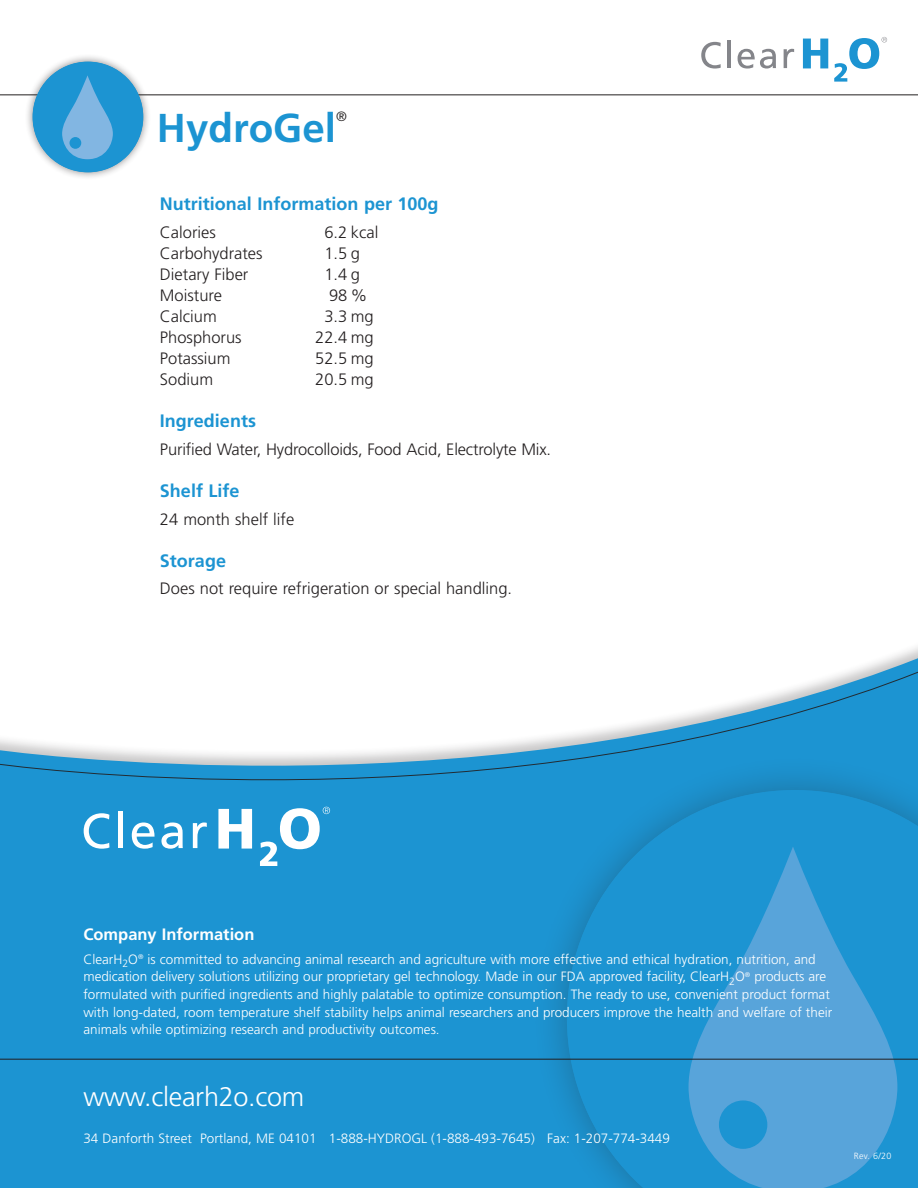
<style>
.page{position:relative;width:918px;height:1188px;background:#fff}
.page>*{position:absolute;margin:0;border:0;box-sizing:border-box;transform-origin:0 0}
.t1{font:700 40.35px "Frutiger";color:#1c94d2}
.nutritional_tabbed{font:300 27px "Frutiger";letter-spacing:-.01em;color:#fff}
.para_body_copy{font:700 18px "Frutiger";color:#1c94d2}
.nutritional_tabbed-2{font:700 18px "Frutiger";color:#1c94d2}
.bulleted_list{font:300 16.5px "Frutiger";color:#231f20}
.para_body_copy-2{font:300 16.5px "Frutiger";color:#231f20}
.nutritional_tabbed-3{font:300 16.5px "Frutiger";letter-spacing:-.01em;color:#231f20}
.para_body_copy-3{font:700 16.5px "Frutiger";color:#fff}
.para_body_copy-4{font:300 13.5px/17.5px "Frutiger";color:#fff}
.t2{font:300 13.5px "Frutiger";color:#231f20}
.bulleted_list-2{font:300 9px "Frutiger";color:#fff}
</style>
<div class="page">
<hr style="left:0;top:94px;width:918px;height:1px;background:#231f20">
<div style="left:24px;top:53px;width:127px;height:127px;background:#231f20;opacity:.5"></div>
<div style="left:33px;top:62px;width:110px;height:110px;background:#1c94d2;border-radius:50%"></div>
<svg style="left:62px;top:75px;width:51px;height:84px"></svg>
<svg style="left:0;top:665px;width:918px;height:523px;background:#41a3d7"></svg>
<svg style="left:218px;top:809px;width:34px;height:40px"></svg>
<svg style="left:84px;top:813px;width:25px;height:36px"></svg>
<div style="left:118px;top:811px;width:5px;height:37px;background:#fff"></div>
<svg style="left:132px;top:823px;width:23px;height:26px"></svg>
<svg style="left:161px;top:823px;width:22px;height:26px"></svg>
<svg style="left:193px;top:823px;width:14px;height:25px"></svg>
<svg style="left:260px;top:807px;width:70px;height:59px"></svg>
<svg style="left:803px;top:39px;width:25px;height:29px"></svg>
<svg style="left:701px;top:42px;width:20px;height:27px"></svg>
<hr style="left:727px;top:40px;width:4px;height:28px;background:#84858a">
<svg style="left:738px;top:49px;width:38px;height:20px"></svg>
<svg style="left:784px;top:49px;width:10px;height:19px"></svg>
<svg style="left:834px;top:37px;width:53px;height:45px"></svg>
<p class="t1" style="left:157px;top:105px;width:181px">HydroGel</p>
<p class="t2" style="left:336px;top:109px;width:12px">®</p>
<p class="para_body_copy" style="left:160px;top:194px;width:280px">Nutritional Information per 100g</p>
<p class="bulleted_list" style="left:160px;top:223px;width:57px">Calories</p>
<p class="bulleted_list" style="left:324px;top:223px;width:55px">6.2 kcal</p>
<p class="bulleted_list" style="left:160px;top:244px;width:104px">Carbohydrates</p>
<p class="bulleted_list" style="left:324px;top:244px;width:37px">1.5 g</p>
<p class="bulleted_list" style="left:160px;top:265px;width:90px">Dietary Fiber</p>
<p class="bulleted_list" style="left:324px;top:265px;width:37px">1.4 g</p>
<p class="bulleted_list" style="left:160px;top:286px;width:64px">Moisture</p>
<p class="bulleted_list" style="left:329px;top:286px;width:40px">98%</p>
<p class="bulleted_list" style="left:160px;top:307px;width:58px">Calcium</p>
<p class="bulleted_list" style="left:324px;top:307px;width:51px">3.3 mg</p>
<p class="bulleted_list" style="left:160px;top:328px;width:83px">Phosphorus</p>
<p class="bulleted_list" style="left:315px;top:328px;width:60px">22.4 mg</p>
<p class="bulleted_list" style="left:160px;top:349px;width:72px">Potassium</p>
<p class="bulleted_list" style="left:315px;top:349px;width:60px">52.5 mg</p>
<p class="bulleted_list" style="left:160px;top:370px;width:55px">Sodium</p>
<p class="bulleted_list" style="left:315px;top:370px;width:60px">20.5 mg</p>
<p class="para_body_copy" style="left:160px;top:410px;width:98px">Ingredients</p>
<p class="nutritional_tabbed-3" style="left:160px;top:440px;width:393px">Purified Water, Hydrocolloids, Food Acid, Electrolyte Mix.</p>
<p class="nutritional_tabbed-2" style="left:160px;top:480px;width:81px">Shelf Life</p>
<p class="para_body_copy-2" style="left:160px;top:510px;width:136px">24 month shelf life</p>
<p class="nutritional_tabbed-2" style="left:160px;top:550px;width:68px">Storage</p>
<p class="para_body_copy-2" style="left:160px;top:579px;width:354px">Does not require refrigeration or special handling.</p>
<p class="para_body_copy-3" style="left:83px;top:924px;width:172px">Company Information</p>
<p class="para_body_copy-4" style="left:83px;top:950px;width:750px">ClearH<sub>2</sub>O<sup>®</sup> is committed to advancing animal research and agriculture with more effective and ethical hydration, nutrition, and medication delivery solutions utilizing our proprietary gel technology. Made in our FDA approved facility, ClearH<sub>2</sub>O<sup>®</sup> products are formulated with purified ingredients and highly palatable to optimize consumption. The ready to use, convenient product format with long-dated, room temperature shelf stability helps animal researchers and producers improve the health and welfare of their animals while optimizing research and productivity outcomes.</p>
<p class="nutritional_tabbed" style="left:83px;top:1082px;width:222px">www.clearh2o.com</p>
<p class="para_body_copy-4" style="left:83px;top:1130px;width:588px">34 Danforth Street Portland, ME 04101 1-888-HYDROGL (1-888-493-7645) Fax: 1-207-774-3449</p>
<p class="bulleted_list-2" style="left:854px;top:1151px;width:39px">Rev. 6/20</p>
</div>
